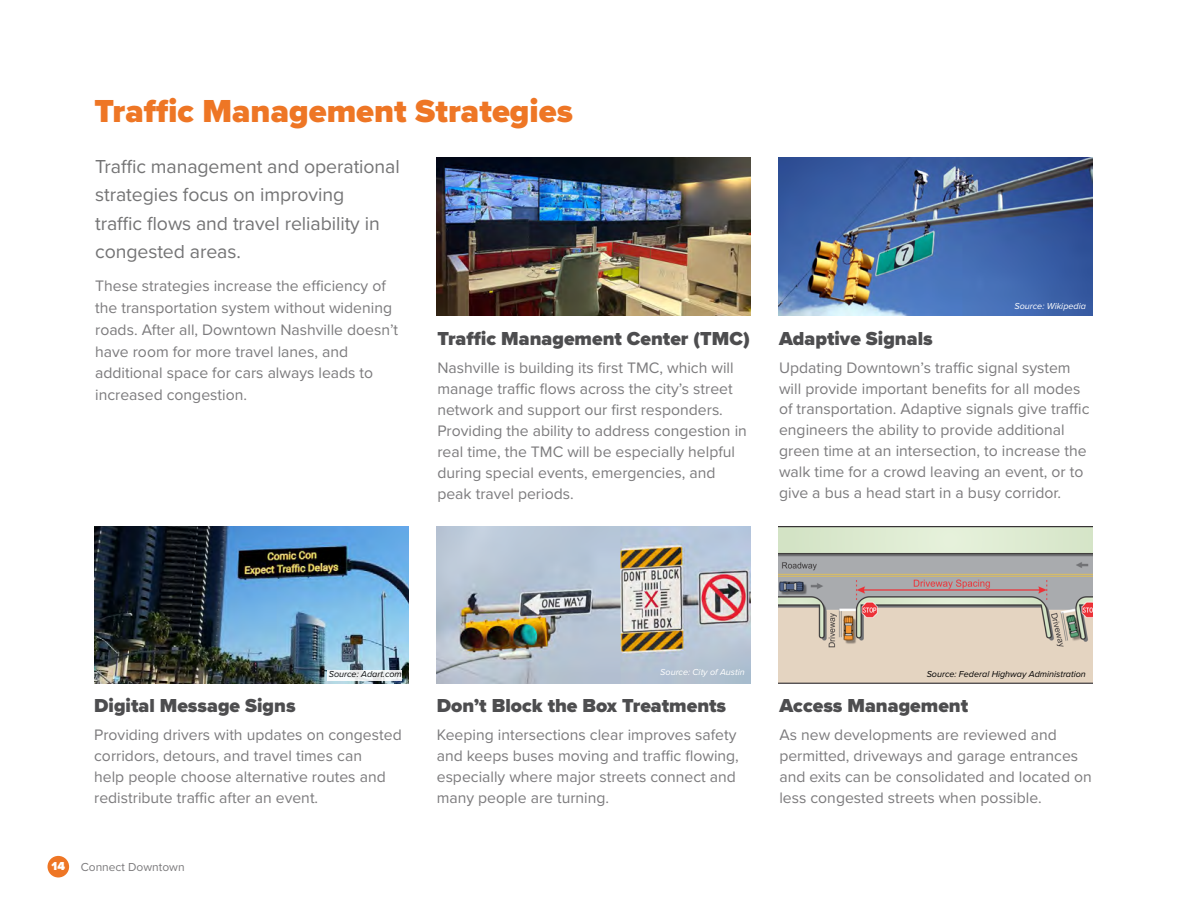
<style>
.page{position:relative;width:1188px;height:918px;background:#fff}
.page>*{position:absolute;margin:0;border:0;box-sizing:border-box;transform-origin:0 0}
.t1{font:900 33px "Proxima Nova";color:#ee7625}
.t2{font:19.5px/28.5px "Proxima Nova";letter-spacing:-.005em;color:#747475}
.t3{font:900 19.5px "Proxima Nova";color:#4d4d4f}
.t4{font:15.75px/21px "Proxima Nova";color:#7c7b7d}
.t5{font:12px "Proxima Nova";color:#7c7b7d}
.t6{font:900 12px "Proxima Nova";color:#fff}
.t7{font:italic 9px "Proxima Nova";color:#000}
.t8{font:italic 9px "Proxima Nova";color:#fff}
</style>
<div class="page">
<img style="left:436px;top:157px;width:314px;height:159px">
<img style="left:437px;top:526px;width:314px;height:158px">
<img style="left:779px;top:157px;width:314px;height:159px">
<img style="left:779px;top:526px;width:314px;height:158px">
<img style="left:94px;top:526px;width:314px;height:158px">
<svg style="left:327px;top:670px;width:75px;height:10px"></svg>
<div style="left:48px;top:856px;width:21px;height:22px;background:#ee7625;border-radius:50%"></div>
<h1 class="t1" style="left:94px;top:86px;width:480px">Traffic Management Strategies</h1>
<p class="t2" style="left:95px;top:151px;width:306px">Traffic management and operational strategies focus on improving<br>traffic flows and travel reliability in congested areas.</p>
<p class="t4" style="left:95px;top:275px;width:305px;line-height:21.8px">These strategies increase the efficiency of the transportation system without widening roads. After all, Downtown Nashville doesn’t have room for more travel lanes, and additional space for cars always leads to increased congestion.</p>
<p class="t3" style="left:437px;top:324px;width:314px">Traffic Management Center (TMC)</p>
<p class="t4" style="left:437px;top:357px;width:311px">Nashville is building its first TMC, which will manage traffic flows across the city’s street network and support our first responders.<br>Providing the ability to address congestion in real time, the TMC will be especially helpful during special events, emergencies, and peak travel periods.</p>
<p class="t8" style="left:1014px;top:300px;width:73px">Source: Wikipedia</p>
<p class="t3" style="left:779px;top:324px;width:155px">Adaptive Signals</p>
<p class="t4" style="left:779px;top:357px;width:312px">Updating Downtown’s traffic signal system will provide important benefits for all modes of transportation. Adaptive signals give traffic engineers the ability to provide additional green time at an intersection, to increase the walk time for a crowd leaving an event, or to give a bus a head start in a busy corridor.</p>
<p class="t8" style="left:660px;top:666px;width:86px">Source: City of Austin</p>
<p class="t7" style="left:329px;top:667px;width:75px">Source: Adart.com</p>
<p class="t7" style="left:927px;top:667px;width:161px">Source: Federal Highway Administration</p>
<p class="t3" style="left:94px;top:691px;width:203px">Digital Message Signs</p>
<p class="t4" style="left:94px;top:723px;width:309px">Providing drivers with updates on congested corridors, detours, and travel times can<br>help people choose alternative routes and redistribute traffic after an event.</p>
<p class="t6" style="left:52px;top:857px;width:15px">14</p>
<p class="t5" style="left:81px;top:858px;width:106px">Connect Downtown</p>
<p class="t3" style="left:437px;top:691px;width:291px">Don’t Block the Box Treatments</p>
<p class="t4" style="left:437px;top:723px;width:304px">Keeping intersections clear improves safety and keeps buses moving and traffic flowing, especially where major streets connect and many people are turning.</p>
<p class="t3" style="left:779px;top:691px;width:190px">Access Management</p>
<p class="t4" style="left:779px;top:723px;width:314px">As new developments are reviewed and permitted, driveways and garage entrances and exits can be consolidated and located on less congested streets when possible.</p>
</div>
